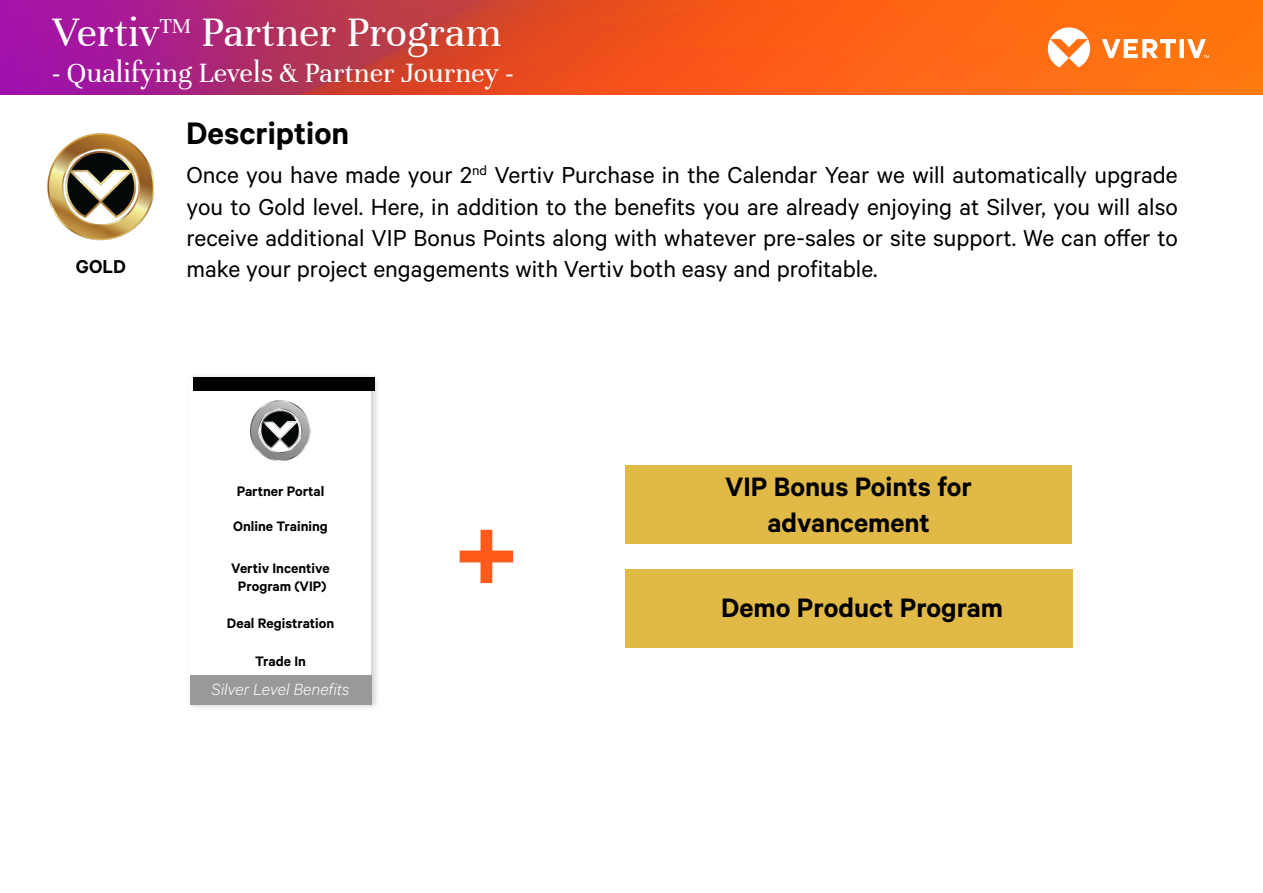
<style>
.page{position:relative;width:1263px;height:893px;background:#fff}
.page>*{position:absolute;margin:0;border:0;box-sizing:border-box;transform-origin:0 0}
.t1{font:600 123.75px "Calibre";color:#fe5b1b}
.t2{font:45px "Unna";color:#fff}
.t3{font:600 35.1px "Calibre";color:#000}
.t4{font:600 30px/36px "Calibre";color:#000;text-align:center}
.t5{font:30px "Unna";color:#fff}
.t6{font:25.95px/31.2px "Calibre";color:#000;text-align:justify}
.t7{font:600 21px "Calibre";color:#000}
.t8{font:italic 300 18.3px "Calibre";color:#fff}
.t9{font:600 15.45px/18.5px "Calibre";color:#000;text-align:center}
</style>
<div class="page">
<svg style="left:0;top:0;width:1263px;height:94px;background:#dc4a39"></svg>
<svg style="left:1048px;top:27px;width:161px;height:40px"></svg>
<div style="left:625px;top:466px;width:447px;height:78px;background:#e1b947"></div>
<div style="left:625px;top:570px;width:448px;height:78px;background:#e1b947"></div>
<div style="left:186px;top:372px;width:195px;height:340px;background:#000;opacity:.54"></div>
<div style="left:190px;top:378px;width:181px;height:327px;background:#fff"></div>
<div style="left:190px;top:675px;width:181px;height:29px;background:#999"></div>
<div style="left:194px;top:377px;width:181px;height:14px;background:#000"></div>
<img style="left:249px;top:401px;width:62px;height:60px">
<img style="left:47px;top:133px;width:106px;height:108px">
<h2 class="t2" style="left:52px;top:7px;width:450px">Vertiv<sup>TM</sup> Partner Program</h2>
<p class="t5" style="left:52px;top:56px;width:462px">- Qualifying Levels &amp; Partner Journey -</p>
<p class="t7" style="left:76px;top:254px;width:51px">GOLD</p>
<h3 class="t3" style="left:186px;top:112px;width:165px">Description</h3>
<p class="t6" style="left:186px;top:159px;width:993px">Once you have made your 2<sup>nd</sup> Vertiv Purchase in the Calendar Year we will automatically upgrade you to Gold level. Here, in addition to the benefits you are already enjoying at Silver, you will also receive additional VIP Bonus Points along with whatever pre-sales or site support. We can offer to make your project engagements with Vertiv both easy and profitable.</p>
<p class="t9" style="left:237px;top:482px;width:89px">Partner Portal</p>
<p class="t9" style="left:233px;top:517px;width:96px">Online Training</p>
<p class="t9" style="left:231px;top:558px;width:100px">Vertiv Incentive<br>Program (VIP)</p>
<p class="t9" style="left:227px;top:613px;width:109px">Deal Registration</p>
<p class="t9" style="left:255px;top:652px;width:52px">Trade In</p>
<p class="t8" style="left:212px;top:678px;width:139px">Silver Level Benefits</p>
<h1 class="t1" style="left:452px;top:481px;width:71px">+</h1>
<p class="t4" style="left:725px;top:468px;width:248px">VIP Bonus Points for advancement</p>
<p class="t4" style="left:721px;top:589px;width:283px">Demo Product Program</p>
</div>
